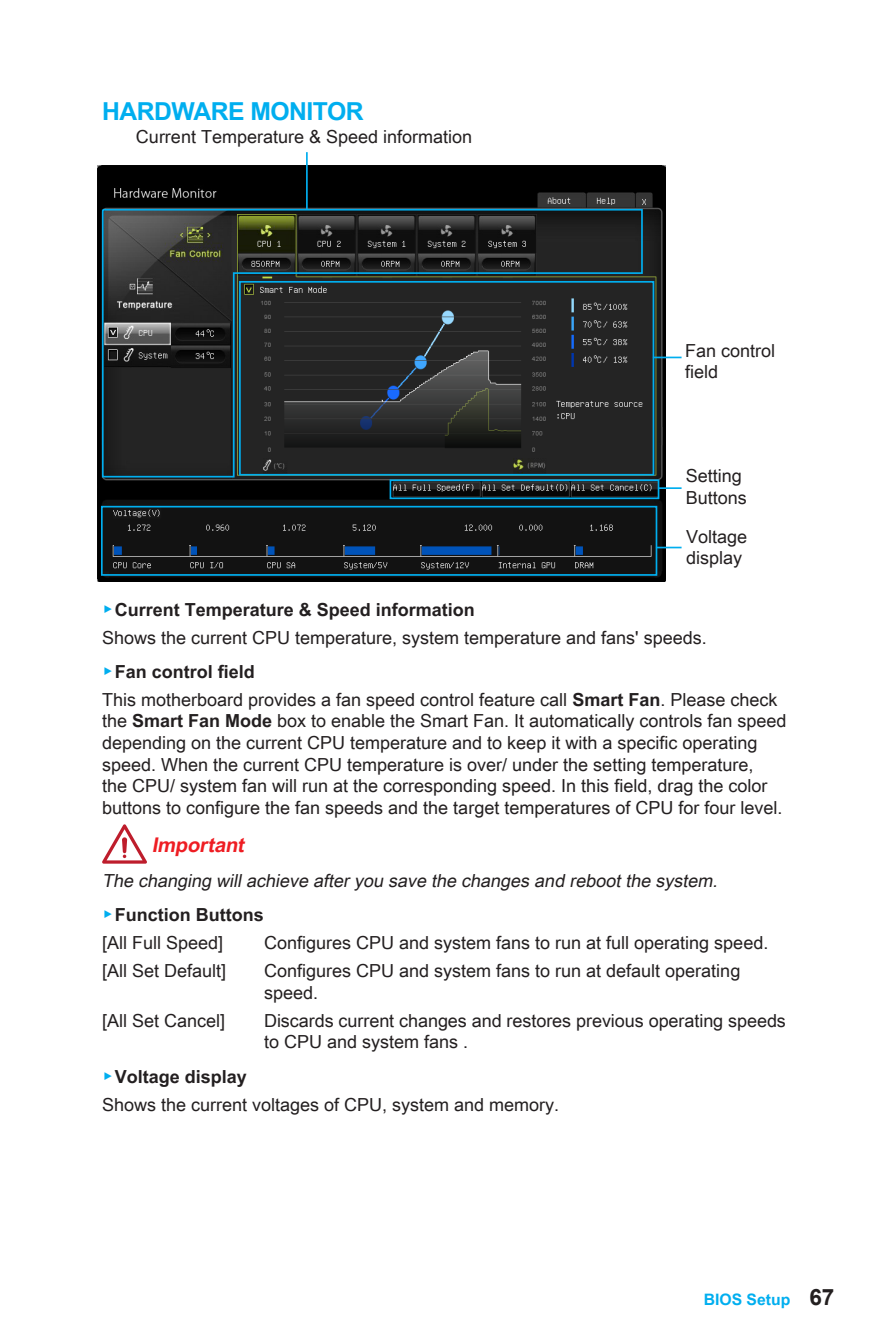
<style>
.page{position:relative;width:893px;height:1340px;background:#fff}
.page>*{position:absolute;margin:0;border:0;box-sizing:border-box;transform-origin:0 0}
.t1{font:700 24.75px "Arial Unicode MS";letter-spacing:-.02em;color:#00aeef}
.t2{font:italic 700 20.25px "Arial Unicode MS";color:#ee1d23}
.t3{font:18px/21.6px "Arial Unicode MS";color:#231f20}
.t4{font:italic 18px/34.4px "Arial Unicode MS";color:#231f20}
.t5{font:700 15.75px "Arial Unicode MS";color:#00aeef}
.s1{color:#00aeef}
.s2{font-weight:700}
.s3{font-style:normal;color:#00aeef}
.s4{font-weight:700;font-style:normal}
.s5{font-family:"Arial";font-size:22.5px;color:#231f20}
</style>
<div class="page">
<img style="left:97px;top:165px;width:568px;height:416px">
<div style="left:101px;top:506px;width:556px;height:70px;border:2px solid #00aeef"></div>
<hr style="left:656px;top:546px;width:26px;height:2px;background:#00aeef">
<hr style="left:653px;top:356px;width:29px;height:2px;background:#00aeef">
<hr style="left:306px;top:152px;width:2px;height:57px;background:#00aeef">
<hr style="left:659px;top:487px;width:23px;height:2px;background:#00aeef">
<svg style="left:101px;top:208px;width:543px;height:270px;background:#2a2f30"></svg>
<div style="left:239px;top:281px;width:415px;height:194px;border:2px solid #00aeef"></div>
<div style="left:390px;top:479px;width:269px;height:20px;border:2px solid #00aeef"></div>
<svg style="left:102px;top:824px;width:45px;height:39px"></svg>
<h1 class="t1" style="left:102px;top:93px;width:263px">HARDWARE MONITOR</h1>
<p class="t3" style="left:136px;top:125px;width:338px">Current Temperature &amp; Speed information</p>
<p class="t3" style="left:685px;top:339px;width:92px">Fan control field</p>
<p class="t3" style="left:686px;top:464px;width:63px">Setting<br>Buttons</p>
<p class="t3" style="left:686px;top:525px;width:63px">Voltage display</p>
<p class="t3" style="left:102px;top:595px;width:606px;line-height:27.9px"><span class="s1">▶</span><span class="s2">Current Temperature &amp; Speed information<br></span>Shows the current CPU temperature, system temperature and fans' speeds.</p>
<p class="t3" style="left:102px;top:657px;width:677px;line-height:27.9px"><span class="s1">▶</span><span class="s2">Fan control field<br></span>This motherboard provides a fan speed control feature call <span class="s2">Smart Fan</span>. Please check</p>
<p class="t3" style="left:102px;top:710px;width:686px">the <span class="s2">Smart Fan Mode</span> box to enable the Smart Fan. It automatically controls fan speed depending on the current CPU temperature and to keep it with a specific operating speed. When the current CPU temperature is over/ under the setting temperature,<br>the CPU/ system fan will run at the corresponding speed. In this field, drag the color buttons to configure the fan speeds and the target temperatures of CPU for four level.</p>
<p class="t2" style="left:152px;top:830px;width:99px">Important</p>
<p class="t4" style="left:102px;top:862px;width:621px">The changing willachieve afteryou save the changes and rebootthe system. <span class="s3">▶</span><span class="s4">Function Buttons</span></p>
<p class="t3" style="left:102px;top:931px;width:123px">[All Full Speed]</p>
<p class="t3" style="left:264px;top:931px;width:506px">Configures CPU and system fans to run at full operating speed.</p>
<p class="t3" style="left:102px;top:959px;width:126px">[All Set Default]</p>
<p class="t3" style="left:264px;top:959px;width:478px">Configures CPU and system fans to run at default operating speed.</p>
<p class="t3" style="left:102px;top:1009px;width:125px">[All Set Cancel]</p>
<p class="t3" style="left:264px;top:1009px;width:523px">Discards current changes and restores previous operating speeds to CPU and system fans .</p>
<p class="t3" style="left:102px;top:1062px;width:459px;line-height:27.9px"><span class="s1">▶</span><span class="s2">Voltage display<br></span>Shows the current voltages of CPU, system and memory.</p>
<p class="t5" style="left:704px;top:1287px;width:132px">BIOS Setup <span class="s5">67</span></p>
</div>
